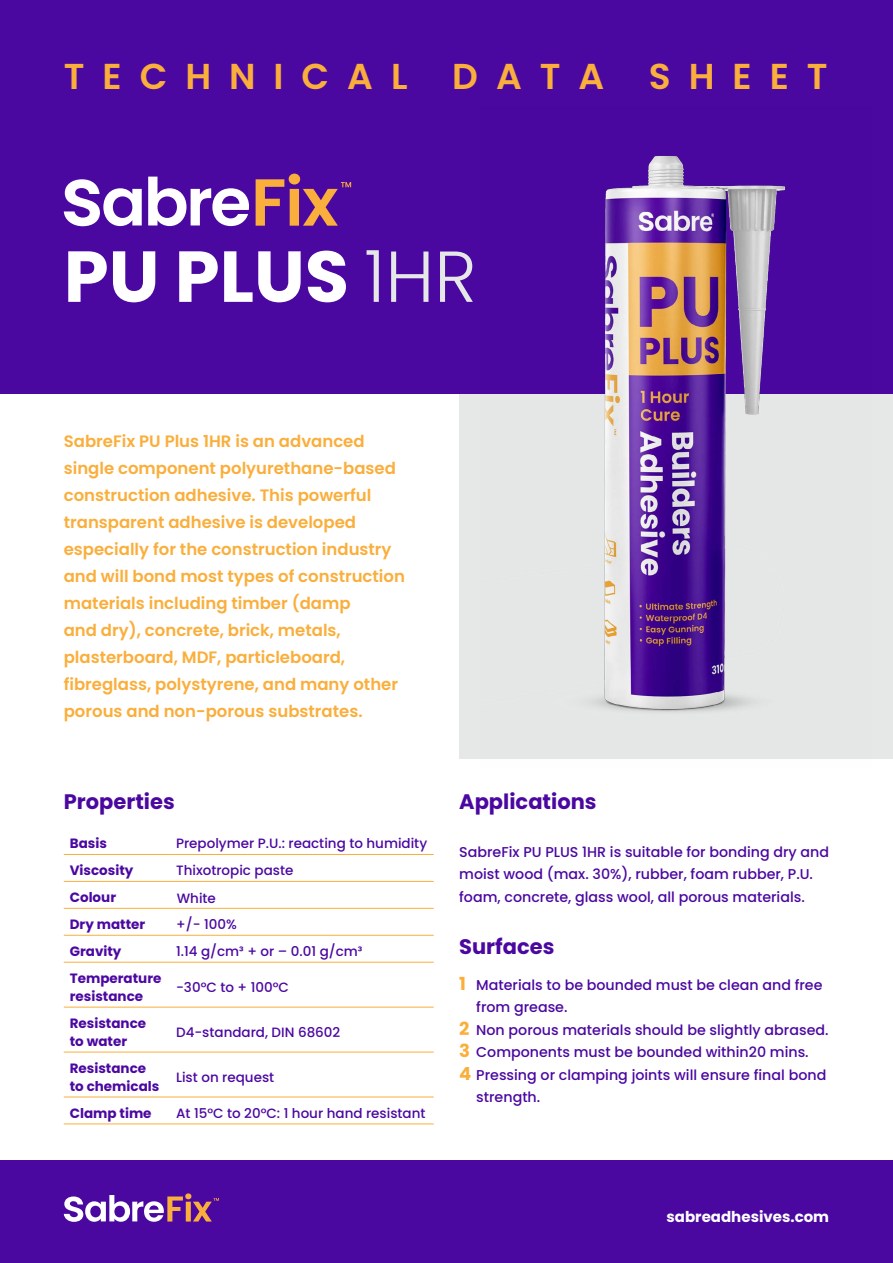
<style>
.page{position:relative;width:893px;height:1263px;background:#fff}
.page>*{position:absolute;margin:0;border:0;box-sizing:border-box;transform-origin:0 0}
.t1{font:700 72px "Poppins";color:#fff}
.t2{font:600 36px "Poppins";letter-spacing:.5em;color:#faae3b}
.t3{font:700 21px "Poppins";color:#4b08a1}
.t4{font:600 16.5px/27px "Poppins";color:#faae3b}
.t5{font:700 15px "Poppins";color:#fff}
.t6{font:500 14.25px/22.5px "Poppins";color:#4b08a1}
.t7{font:500 13.5px "Poppins";color:#4b08a1}
.t8{font:700 13.5px/18px "Poppins";color:#4b08a1}
.s1{font-weight:300;color:#e6e8e8}
.s2{font-weight:700;font-size:18px;color:#faae3b}
</style>
<div class="page">
<div style="left:459px;top:249px;width:434px;height:509px;background:#e6e8e8"></div>
<div style="left:0;top:0;width:893px;height:393px;background:#4b08a1"></div>
<div style="left:0;top:1160px;width:893px;height:103px;background:#4b08a1"></div>
<svg style="left:64px;top:177px;width:185px;height:49px"></svg>
<svg style="left:256px;top:174px;width:95px;height:52px"></svg>
<svg style="left:64px;top:1193px;width:155px;height:29px"></svg>
<img style="left:481px;top:155px;width:391px;height:604px">
<hr style="left:64px;top:854px;width:106px;height:1px;background:#faae3b">
<hr style="left:64px;top:881px;width:106px;height:1px;background:#faae3b">
<hr style="left:64px;top:908px;width:106px;height:1px;background:#faae3b">
<hr style="left:64px;top:935px;width:106px;height:1px;background:#faae3b">
<hr style="left:64px;top:962px;width:106px;height:1px;background:#faae3b">
<hr style="left:64px;top:1007px;width:106px;height:1px;background:#faae3b">
<hr style="left:64px;top:1051px;width:106px;height:1px;background:#faae3b">
<hr style="left:64px;top:1123px;width:106px;height:1px;background:#faae3b">
<hr style="left:170px;top:854px;width:264px;height:1px;background:#faae3b">
<hr style="left:170px;top:881px;width:264px;height:1px;background:#faae3b">
<hr style="left:170px;top:908px;width:264px;height:1px;background:#faae3b">
<hr style="left:170px;top:935px;width:264px;height:1px;background:#faae3b">
<hr style="left:170px;top:962px;width:264px;height:1px;background:#faae3b">
<hr style="left:170px;top:1007px;width:264px;height:1px;background:#faae3b">
<hr style="left:170px;top:1051px;width:264px;height:1px;background:#faae3b">
<hr style="left:170px;top:1123px;width:264px;height:1px;background:#faae3b">
<hr style="left:64px;top:1096px;width:106px;height:1px;background:#faae3b">
<hr style="left:170px;top:1096px;width:264px;height:1px;background:#faae3b">
<h2 class="t2" style="left:64px;top:56px;width:765px">TECHNICAL DATA SHEET</h2>
<h1 class="t1" style="left:64px;top:235px;width:414px">PU PLUS <span class="s1">1HR</span></h1>
<p class="t4" style="left:64px;top:428px;width:343px">SabreFix PU Plus 1HR is an advanced single component polyurethane-based construction adhesive. This powerful transparent adhesive is developed especially for the construction industry and will bond most types of construction materials including timber (damp<br>and dry), concrete, brick, metals, plasterboard, MDF, particleboard, fibreglass, polystyrene, and many other porous and non-porous substrates.</p>
<p class="t3" style="left:64px;top:789px;width:113px">Properties</p>
<p class="t8" style="left:70px;top:834px;width:39px">Basis</p>
<p class="t7" style="left:176px;top:835px;width:253px">Prepolymer P.U.: reacting to humidity</p>
<p class="t8" style="left:70px;top:861px;width:65px">Viscosity</p>
<p class="t7" style="left:176px;top:862px;width:119px">Thixotropic paste</p>
<p class="t8" style="left:70px;top:888px;width:48px">Colour</p>
<p class="t7" style="left:177px;top:890px;width:41px">White</p>
<p class="t8" style="left:70px;top:915px;width:77px">Dry matter</p>
<p class="t7" style="left:176px;top:916px;width:62px">+/- 100%</p>
<p class="t8" style="left:70px;top:942px;width:53px">Gravity</p>
<p class="t7" style="left:176px;top:943px;width:188px">1.14 g/cm³ + or – 0.01 g/cm³</p>
<p class="t8" style="left:70px;top:969px;width:93px">Temperature resistance</p>
<p class="t7" style="left:176px;top:979px;width:114px">-30°C to + 100°C</p>
<p class="t8" style="left:70px;top:1014px;width:78px">Resistance to water</p>
<p class="t7" style="left:176px;top:1024px;width:166px">D4-standard, DIN 68602</p>
<p class="t8" style="left:70px;top:1059px;width:91px">Resistance to chemicals</p>
<p class="t7" style="left:176px;top:1069px;width:100px">List on request</p>
<p class="t8" style="left:70px;top:1104px;width:83px">Clamp time</p>
<p class="t7" style="left:176px;top:1105px;width:251px">At 15°C to 20°C: 1 hour hand resistant</p>
<p class="t3" style="left:459px;top:789px;width:139px">Applications</p>
<p class="t6" style="left:459px;top:841px;width:371px">SabreFix PU PLUS 1HR is suitable for bonding dry and moist wood (max. 30%), rubber, foam rubber, P.U. foam, concrete, glass wool, all porous materials.</p>
<p class="t3" style="left:459px;top:935px;width:97px">Surfaces</p>
<p class="t6" style="left:459px;top:973px;width:365px"><span class="s2">1</span> Materials to be bounded must be clean and free</p>
<p class="t6" style="left:476px;top:996px;width:93px">from grease.</p>
<p class="t6" style="left:459px;top:1018px;width:371px"><span class="s2">2</span> Non porous materials should be slightly abrased.</p>
<p class="t6" style="left:459px;top:1041px;width:351px"><span class="s2">3</span> Components must be bounded within20 mins.</p>
<p class="t6" style="left:459px;top:1063px;width:369px"><span class="s2">4</span> Pressing or clamping joints will ensure final bond</p>
<p class="t6" style="left:476px;top:1086px;width:66px">strength.</p>
<p class="t5" style="left:666px;top:1208px;width:164px">sabreadhesives.com</p>
</div>
